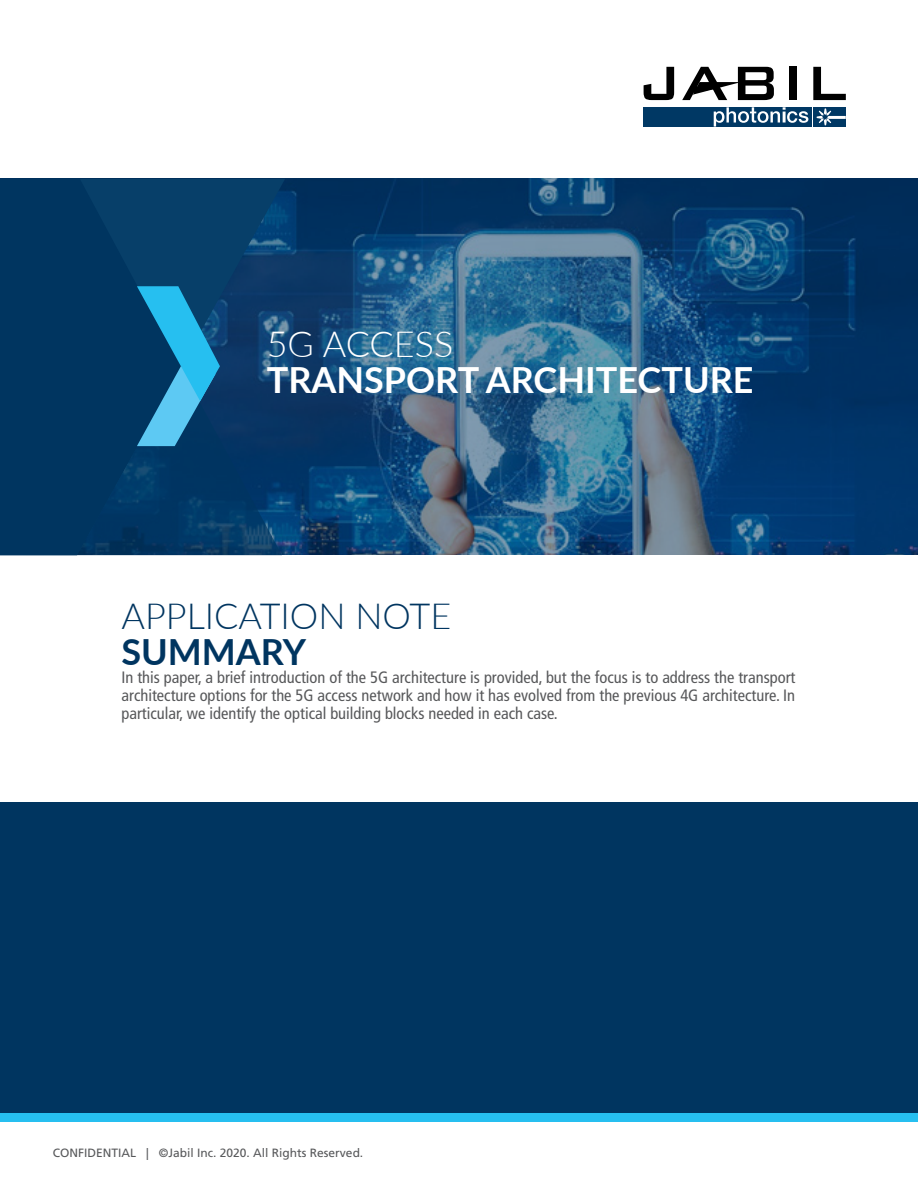
<style>
.page{position:relative;width:918px;height:1188px;background:#fff}
.page>*{position:absolute;margin:0;border:0;box-sizing:border-box;transform-origin:0 0}
.Headline_Bold_Revers{font:700 36px "Lato";color:#fff}
.Headline_Light{font:300 36px "Lato";color:#003560}
.Headline_Light_Rever{font:300 36px "Lato";color:#fff}
.Headline_Bold{font:700 36px "Lato";color:#003560}
.Body_Copy{font:condensed 16.5px/18px "Frutiger LT Std";color:#57585a;text-align:justify}
.t1{font:12px "Frutiger LT Std";color:#57585a}
</style>
<div class="page">
<div style="left:0;top:1112px;width:918px;height:10px;background:#26bff0"></div>
<div style="left:0;top:802px;width:918px;height:310px;background:#003560"></div>
<svg style="left:285px;top:179px;width:633px;height:376px;background:#1c4f7a"></svg>
<svg style="left:181px;top:179px;width:101px;height:376px;background:#093c69"></svg>
<svg style="left:0;top:179px;width:181px;height:376px;background:#013661"></svg>
<svg style="left:137px;top:286px;width:83px;height:160px;background:#1d79a7"></svg>
<svg style="left:644px;top:67px;width:30px;height:33px"></svg>
<div style="left:789px;top:67px;width:7px;height:33px;background:#000"></div>
<svg style="left:813px;top:67px;width:33px;height:33px"></svg>
<svg style="left:682px;top:67px;width:92px;height:33px"></svg>
<div style="left:813px;top:107px;width:33px;height:19px;background:#003864"></div>
<svg style="left:817px;top:108px;width:29px;height:17px"></svg>
<div style="left:643px;top:107px;width:168px;height:19px;background:#003864"></div>
<svg style="left:714px;top:107px;width:94px;height:20px"></svg>
<p class="Headline_Light_Rever" style="left:267px;top:319px;width:188px">5G ACCESS</p>
<p class="Headline_Bold_Revers" style="left:267px;top:353px;width:488px">TRANSPORT ARCHITECTURE</p>
<p class="Headline_Light" style="left:122px;top:591px;width:331px">APPLICATION NOTE</p>
<p class="Headline_Bold" style="left:122px;top:625px;width:186px">SUMMARY</p>
<p class="Body_Copy" style="left:122px;top:668px;width:675px">In this paper, a brief introduction of the 5G architecture is provided, but the focus is to address the transport architecture options for the 5G access network and how it has evolved from the previous 4G architecture. In particular, we identify the optical building blocks needed in each case.</p>
<p class="t1" style="left:53px;top:1145px;width:312px">CONFIDENTIAL | ©Jabil Inc. 2020. All Rights Reserved.</p>
</div>
